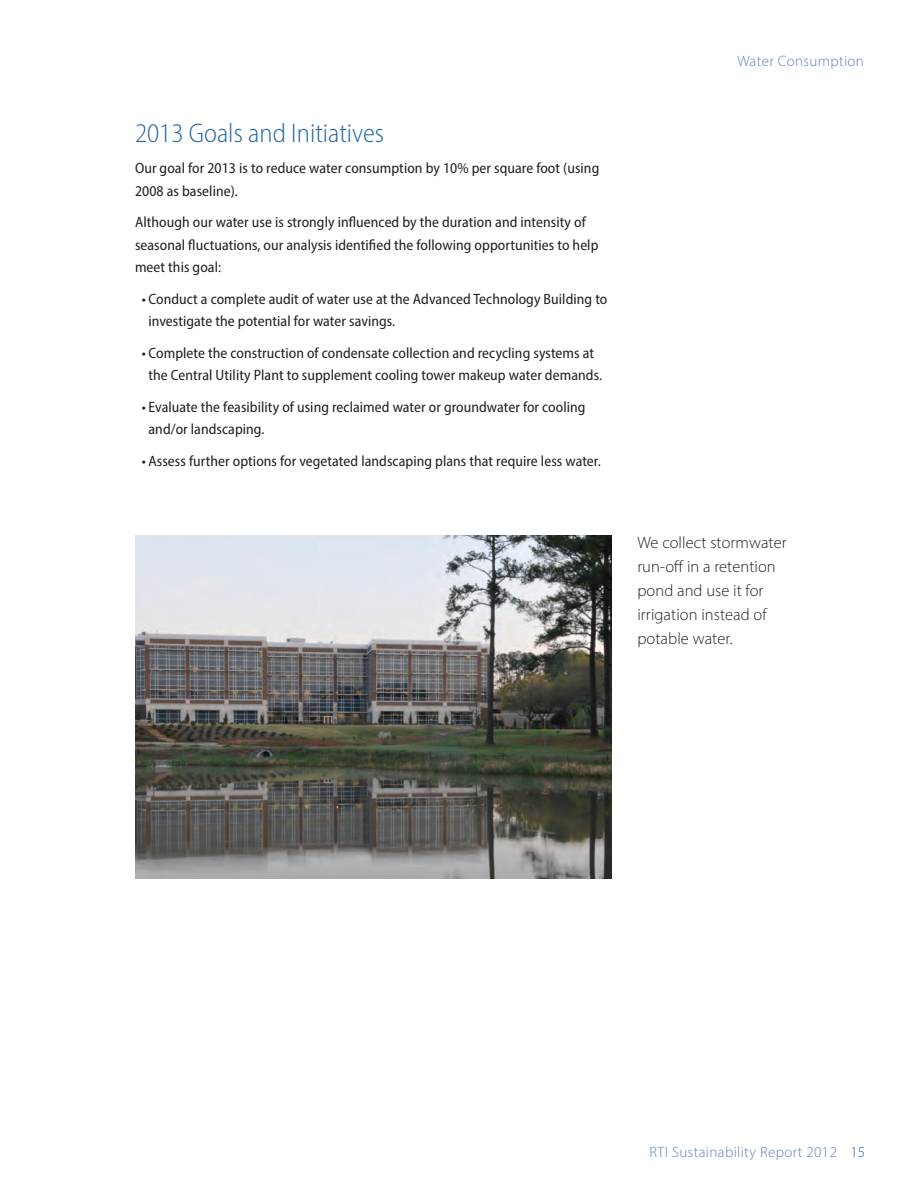
<style>
.page{position:relative;width:918px;height:1188px;background:#fff}
.page>*{position:absolute;margin:0;border:0;box-sizing:border-box;transform-origin:0 0}
.t1{font:300 semi-condensed 27px "Myriad Pro";color:#2567a3}
.t2{font:300 16.5px/24px "Myriad Pro";letter-spacing:.005em;color:#231f20}
.t3{font:semi-condensed 15px/22.5px "Myriad Pro";letter-spacing:.005em;color:#231f20}
.t4{font:300 15px "Myriad Pro";letter-spacing:.025em;color:#5e81b6}
.s1{color:#2567a3}
</style>
<div class="page">
<img style="left:135px;top:536px;width:477px;height:342px">
<h1 class="t1" style="left:135px;top:117px;width:251px">2013 Goals and Initiatives</h1>
<p class="t3" style="left:135px;top:157px;width:466px">Our goal for 2013 is to reduce water consumption by 10% per square foot (using<br>2008 as baseline).</p>
<p class="t3" style="left:135px;top:211px;width:465px">Although our water use is strongly influenced by the duration and intensity of seasonal fluctuations, our analysis identified the following opportunities to help meet this goal:</p>
<p class="t3" style="left:148px;top:287px;width:460px;text-indent:-7px">• Conduct a complete audit of water use at the Advanced Technology Building to investigate the potential for water savings.</p>
<p class="t3" style="left:142px;top:341px;width:462px;text-align:center">• Complete the construction of condensate collection and recycling systems at the Central Utility Plant to supplement cooling tower makeup water demands.</p>
<p class="t3" style="left:148px;top:395px;width:439px;text-indent:-7px">• Evaluate the feasibility of using reclaimed water or groundwater for cooling and/or landscaping.</p>
<p class="t3" style="left:142px;top:449px;width:461px">• Assess further options for vegetated landscaping plans that require less water.</p>
<p class="t4" style="left:737px;top:52px;width:128px">Water Consumption</p>
<p class="t2" style="left:637px;top:530px;width:151px">We collect stormwater run-off in a retention pond and use it for irrigation instead of potable water.</p>
<p class="t4" style="left:649px;top:1143px;width:217px">RTI Sustainability Report 2012 <span class="s1">15</span></p>
</div>
